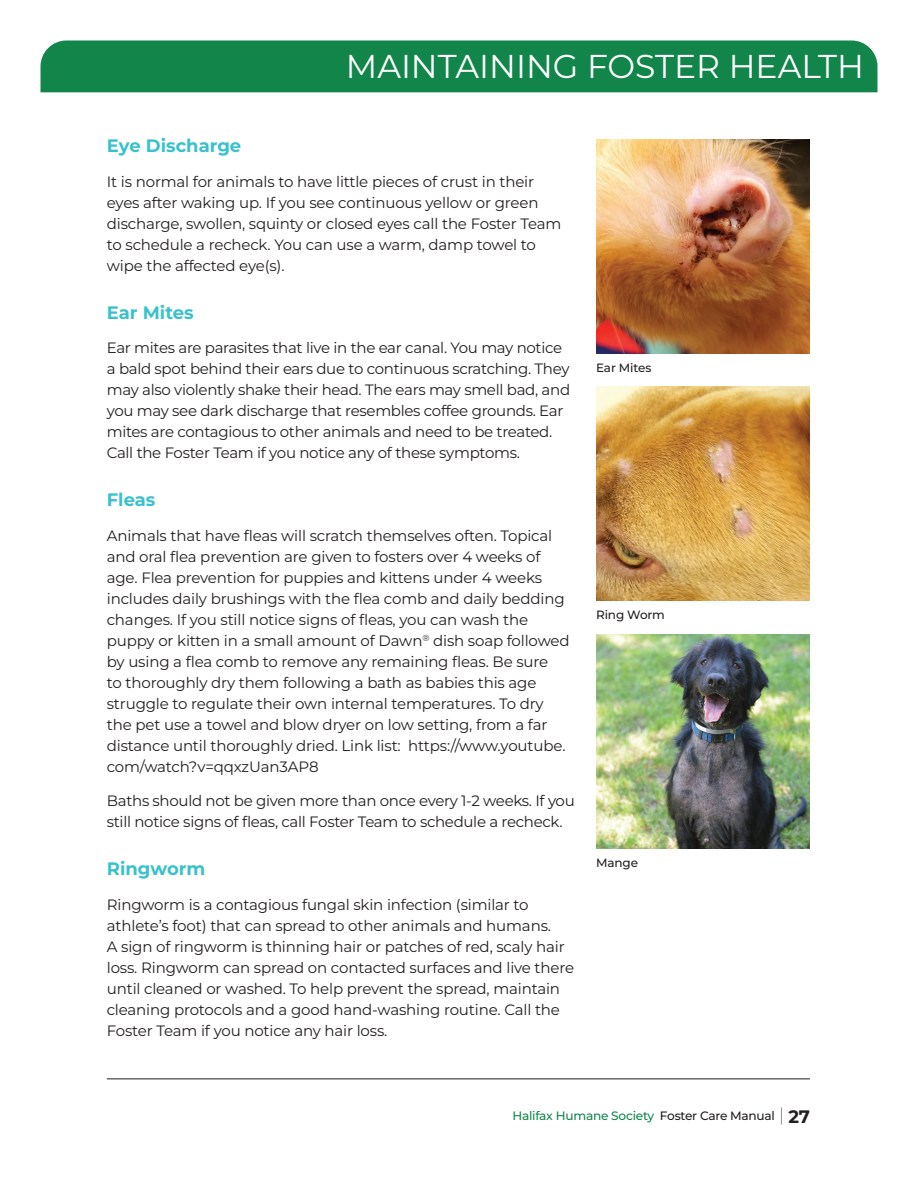
<style>
.page{position:relative;width:918px;height:1188px;background:#fff}
.page>*{position:absolute;margin:0;border:0;box-sizing:border-box;transform-origin:0 0}
.t1{font:33px "Montserrat";color:#fff}
.t2{font:700 18px "Montserrat";color:#39c1cc}
.t3{font:15px/21px "Montserrat";letter-spacing:-.01em;color:#231f20}
.t4{font:500 12.15px "Montserrat";letter-spacing:-.02em;color:#12864a}
.t5{font:500 12px "Montserrat";letter-spacing:-.01em;color:#231f20}
.s1{color:#231f20}
.s2{font-size:18.15px;color:#231f20}
.s3{font-weight:700;font-size:18px;color:#231f20}
</style>
<div class="page">
<img style="left:596px;top:140px;width:214px;height:213px">
<img style="left:596px;top:387px;width:214px;height:214px">
<img style="left:596px;top:634px;width:214px;height:214px">
<hr style="left:107px;top:1078px;width:703px;height:1px;background:#231f20">
<div style="left:40px;top:40px;width:838px;height:52px;background:#12864a"></div>
<h1 class="t1" style="left:346px;top:44px;width:520px">MAINTAINING FOSTER HEALTH</h1>
<p class="t2" style="left:107px;top:133px;width:136px">Eye Discharge</p>
<p class="t3" style="left:107px;top:172px;width:456px">It is normal for animals to have little pieces of crust in their eyes after waking up. If you see continuous yellow or green discharge, swollen, squinty or closed eyes call the Foster Team to schedule a recheck. You can use a warm, damp towel to wipe the affected eye(s).</p>
<p class="t2" style="left:107px;top:300px;width:89px">Ear Mites</p>
<p class="t3" style="left:107px;top:339px;width:465px">Ear mites are parasites that live in the ear canal. You may notice a bald spot behind their ears due to continuous scratching. They may also violently shake their head. The ears may smell bad, and you may see dark discharge that resembles coffee grounds. Ear mites are contagious to other animals and need to be treated.<br>Call the Foster Team if you notice any of these symptoms.</p>
<p class="t2" style="left:107px;top:487px;width:50px">Fleas</p>
<p class="t3" style="left:107px;top:526px;width:464px">Animals that have fleas will scratch themselves often. Topical and oral flea prevention are given to fosters over 4 weeks of age. Flea prevention for puppies and kittens under 4 weeks includes daily brushings with the flea comb and daily bedding changes. If you still notice signs of fleas, you can wash the puppy or kitten in a small amount of Dawn<sup>®</sup> dish soap followed by using a flea comb to remove any remaining fleas. Be sure<br>to thoroughly dry them following a bath as babies this age struggle to regulate their own internal temperatures. To dry the pet use a towel and blow dryer on low setting, from a far distance until thoroughly dried. Link list: https://www.youtube. com/watch?v=qqxzUan3AP8</p>
<p class="t3" style="left:107px;top:792px;width:470px">Baths should not be given more than once every 1-2 weeks. If you still notice signs of fleas, call Foster Team to schedule a recheck.</p>
<p class="t2" style="left:107px;top:856px;width:100px">Ringworm</p>
<p class="t3" style="left:107px;top:895px;width:469px">Ringworm is a contagious fungal skin infection (similar to athlete’s foot) that can spread to other animals and humans.<br>A sign of ringworm is thinning hair or patches of red, scaly hair loss. Ringworm can spread on contacted surfaces and live there until cleaned or washed. To help prevent the spread, maintain cleaning protocols and a good hand-washing routine. Call the Foster Team if you notice any hair loss.</p>
<p class="t5" style="left:596px;top:359px;width:57px">Ear Mites</p>
<p class="t5" style="left:596px;top:607px;width:70px">Ring Worm</p>
<p class="t5" style="left:596px;top:854px;width:43px">Mange</p>
<p class="t4" style="left:512px;top:1107px;width:299px">Halifax Humane Society <span class="s1">Foster Care Manual</span> <span class="s2">|</span> <span class="s3">27</span></p>
</div>
